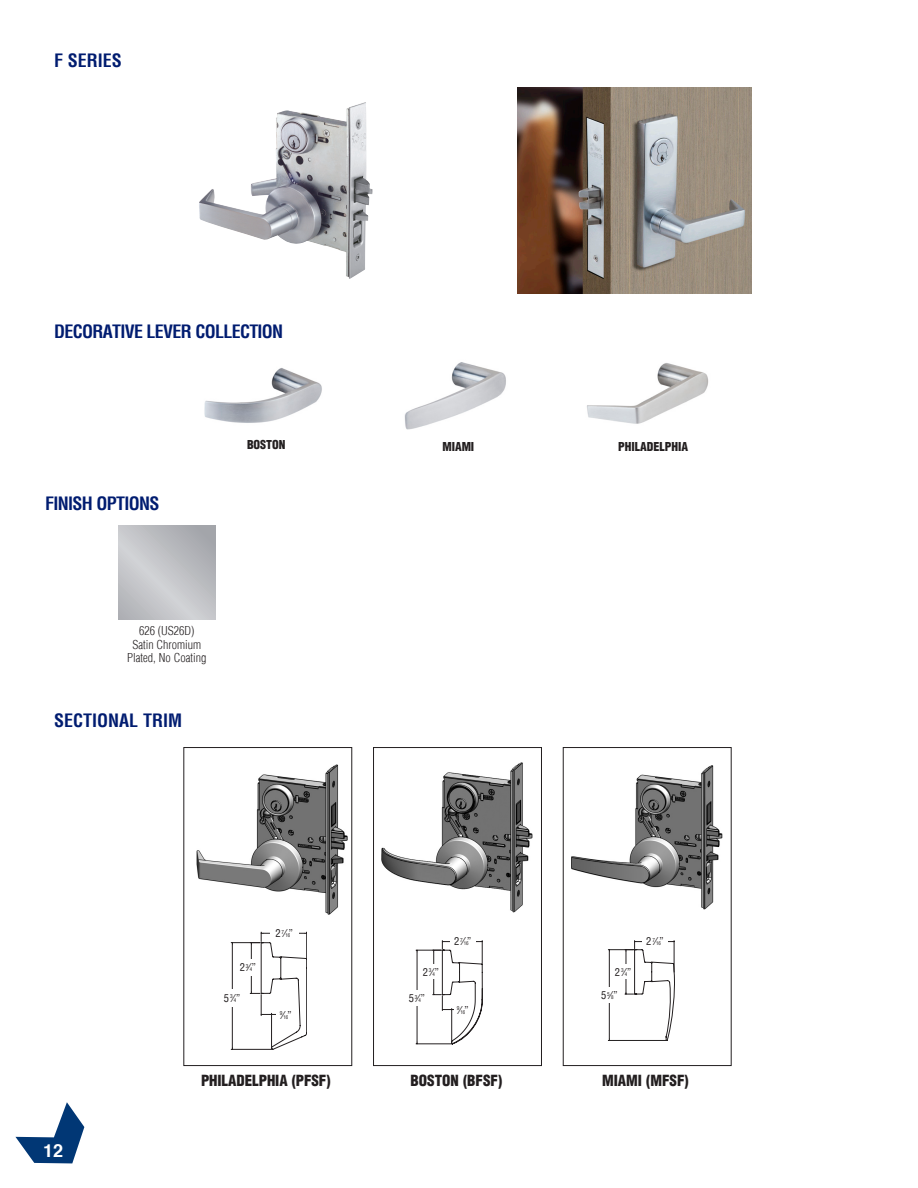
<style>
.page{position:relative;width:918px;height:1188px;background:#fff}
.page>*{position:absolute;margin:0;border:0;box-sizing:border-box;transform-origin:0 0}
.Page_Head_3{font:700 condensed 18px "Helvetica LT";letter-spacing:-.04em;color:#001c70}
.Specifications{font:700 condensed 18px "Helvetica LT";color:#001c70}
.t1{font:700 18px "Helvetica";color:#fff}
.t2{font:900 condensed 15px "Helvetica LT";color:#231f20}
.t3{font:300 condensed 12px/13.5px "Helvetica LT";color:#231f20;text-align:center}
.t4{font:900 condensed 12px "Helvetica LT";color:#231f20}
.Body_Copy{font:condensed 10.65px "Helvetica LT";color:#231f20}
.s1{font-size:4.95px}
</style>
<div class="page">
<svg style="left:15px;top:1102px;width:69px;height:61px"></svg>
<svg style="left:118px;top:526px;width:98px;height:93px;background:#bfc0c4"></svg>
<div style="left:183px;top:747px;width:169px;height:319px;border:1px solid #231f20"></div>
<hr style="left:231px;top:1049px;width:41px;height:1px;background:#231f20">
<svg style="left:230px;top:931px;width:77px;height:118px"></svg>
<div style="left:220px;top:989px;width:24px;height:18px;background:#fff"></div>
<div style="left:236px;top:959px;width:24px;height:17px;background:#fff"></div>
<div style="left:276px;top:1007px;width:19px;height:15px;background:#fff"></div>
<div style="left:270px;top:926px;width:29px;height:15px;background:#fff"></div>
<img style="left:196px;top:764px;width:152px;height:150px">
<div style="left:373px;top:747px;width:169px;height:319px;border:1px solid #231f20"></div>
<hr style="left:416px;top:1044px;width:35px;height:1px;background:#231f20">
<svg style="left:415px;top:940px;width:68px;height:104px"></svg>
<div style="left:407px;top:991px;width:20px;height:15px;background:#fff"></div>
<div style="left:420px;top:964px;width:21px;height:15px;background:#fff"></div>
<div style="left:454px;top:1004px;width:17px;height:12px;background:#fff"></div>
<div style="left:450px;top:935px;width:25px;height:13px;background:#fff"></div>
<img style="left:382px;top:762px;width:151px;height:151px">
<div style="left:563px;top:747px;width:169px;height:319px;border:1px solid #231f20"></div>
<svg style="left:608px;top:940px;width:67px;height:101px"></svg>
<div style="left:599px;top:987px;width:21px;height:15px;background:#fff"></div>
<div style="left:613px;top:964px;width:21px;height:15px;background:#fff"></div>
<div style="left:642px;top:935px;width:26px;height:13px;background:#fff"></div>
<img style="left:571px;top:765px;width:152px;height:145px">
<img style="left:404px;top:362px;width:102px;height:68px">
<img style="left:204px;top:368px;width:118px;height:55px">
<img style="left:587px;top:363px;width:122px;height:61px">
<img style="left:199px;top:102px;width:174px;height:177px">
<img style="left:517px;top:88px;width:235px;height:205px">
<p class="Specifications" style="left:54px;top:50px;width:69px">F SERIES</p>
<p class="Page_Head_3" style="left:54px;top:320px;width:231px">DECORATIVE LEVER COLLECTION</p>
<p class="Page_Head_3" style="left:45px;top:492px;width:116px">FINISH OPTIONS</p>
<p class="t4" style="left:247px;top:437px;width:40px">BOSTON</p>
<p class="t4" style="left:443px;top:439px;width:33px">MIAMI</p>
<p class="t4" style="left:618px;top:439px;width:72px">PHILADELPHIA</p>
<p class="t3" style="left:127px;top:624px;width:81px">626 (US26D)<br>Satin Chromium<br>Plated, No Coating</p>
<p class="Specifications" style="left:54px;top:709px;width:129px">SECTIONAL TRIM</p>
<p class="Body_Copy" style="left:240px;top:961px;width:18px">2 <sup>3</sup>⁄<span class="s1">4</span>”</p>
<p class="Body_Copy" style="left:224px;top:991px;width:18px">5 <sup>3</sup>⁄<span class="s1">4</span>”</p>
<p class="Body_Copy" style="left:276px;top:927px;width:19px">2 <sup>7</sup>⁄<span class="s1">16</span>”</p>
<p class="Body_Copy" style="left:280px;top:1008px;width:13px"><sup>9</sup>⁄<span class="s1">16</span>”</p>
<p class="Body_Copy" style="left:423px;top:965px;width:18px">2 <sup>3</sup>⁄<span class="s1">4</span>”</p>
<p class="Body_Copy" style="left:409px;top:992px;width:18px">5 <sup>3</sup>⁄<span class="s1">4</span>”</p>
<p class="Body_Copy" style="left:454px;top:935px;width:19px">2 <sup>7</sup>⁄<span class="s1">16</span>”</p>
<p class="Body_Copy" style="left:457px;top:1003px;width:13px"><sup>9</sup>⁄<span class="s1">16</span>”</p>
<p class="Body_Copy" style="left:615px;top:965px;width:18px">2 <sup>3</sup>⁄<span class="s1">4</span>”</p>
<p class="Body_Copy" style="left:601px;top:989px;width:18px">5 <sup>5</sup>⁄<span class="s1">8</span>”</p>
<p class="Body_Copy" style="left:646px;top:935px;width:19px">2 <sup>7</sup>⁄<span class="s1">16</span>”</p>
<h1 class="t1" style="left:43px;top:1136px;width:22px">12</h1>
<p class="t2" style="left:201px;top:1071px;width:131px">PHILADELPHIA (PFSF)</p>
<p class="t2" style="left:411px;top:1071px;width:93px">BOSTON (BFSF)</p>
<p class="t2" style="left:602px;top:1071px;width:88px">MIAMI (MFSF)</p>
</div>
